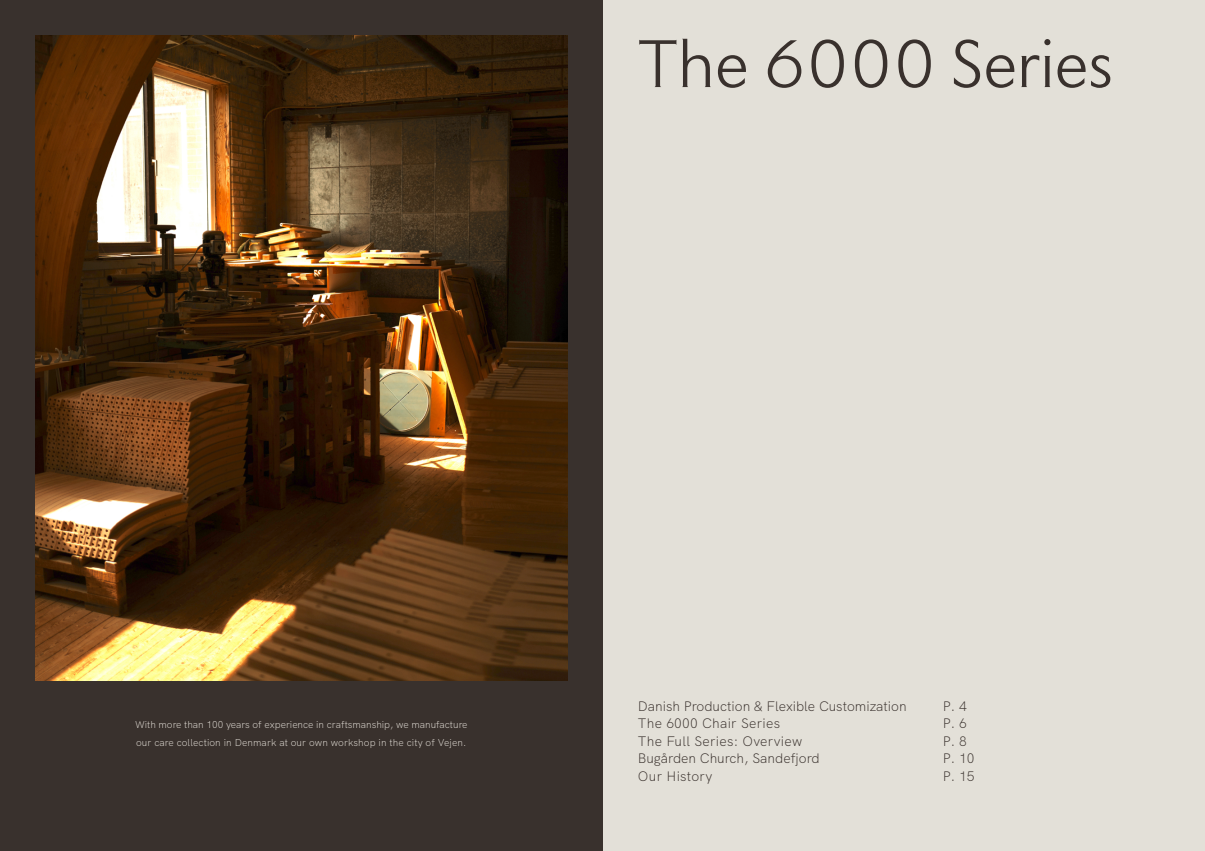
<style>
.page{position:relative;width:1205px;height:851px;background:#fff}
.page>*{position:absolute;margin:0;border:0;box-sizing:border-box;transform-origin:0 0}
.t1{font:300 68.75px "Melanzane";color:#39312d}
.t2{font:300 13.75px/17.5px "HK Grotesk";color:#39312d}
.t3{font:300 10px/17.5px "HK Grotesk";color:#e4dfd7}
</style>
<div class="page">
<div style="left:602px;top:0;width:603px;height:850px;background:#e3e0d8"></div>
<div style="left:0;top:0;width:602px;height:850px;background:#39312d"></div>
<img style="left:35px;top:35px;width:532px;height:645px">
<h1 class="t1" style="left:638px;top:8px;width:477px">The 6000 Series</h1>
<p class="t3" style="left:135px;top:714px;width:334px">With more than 100 years of experience in craftsmanship, we manufacture our care collection in Denmark at our own workshop in the city of Vejen.</p>
<p class="t2" style="left:638px;top:695px;width:270px">Danish Production &amp; Flexible Customization<br>The 6000 Chair Series<br>The Full Series: Overview<br>Bugården Church, Sandefjord<br>Our History</p>
<p class="t2" style="left:943px;top:695px;width:33px">P. 4<br>P. 6<br>P. 8<br>P. 10<br>P. 15</p>
</div>
